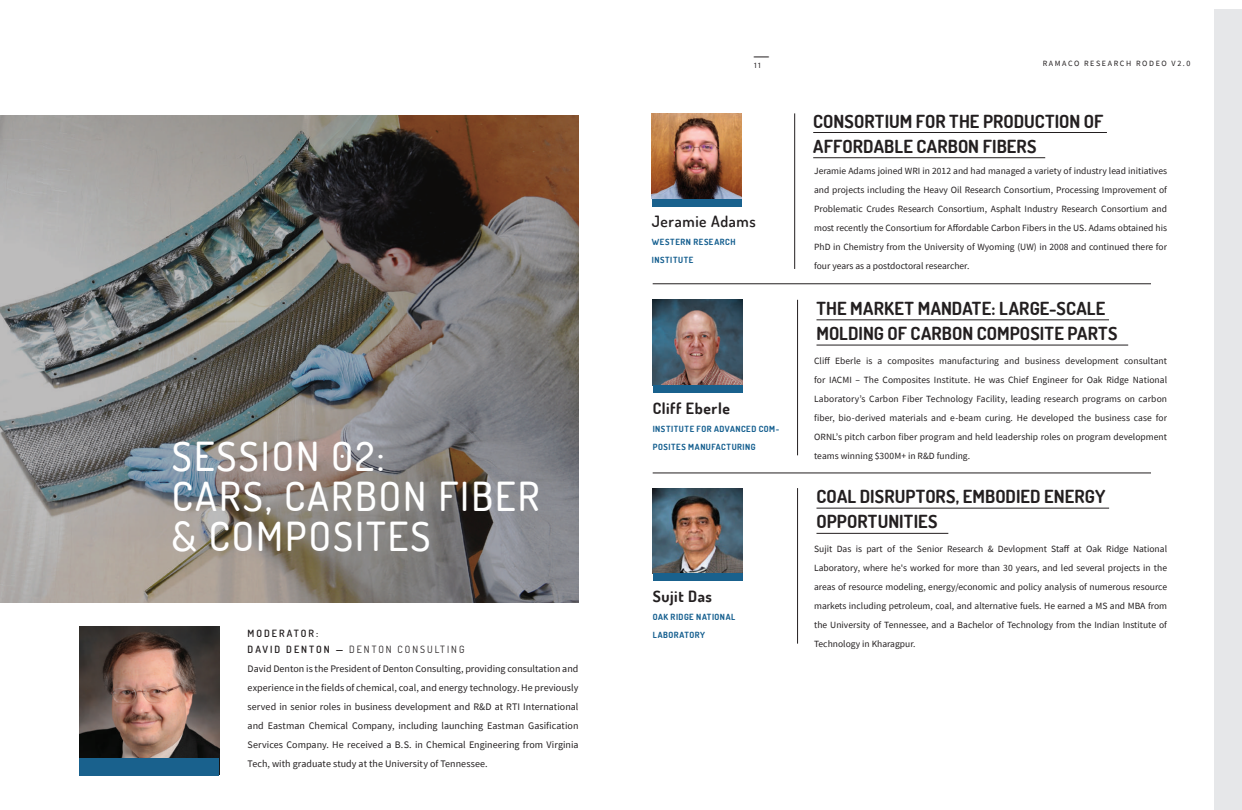
<style>
.page{position:relative;width:1242px;height:810px;background:#fff}
.page>*{position:absolute;margin:0;border:0;box-sizing:border-box;transform-origin:0 0}
.t1{font:500 40px/40px "Dosis";letter-spacing:.05em;color:#fff}
.t2{font:700 18px/25.2px "Dosis";letter-spacing:.01em;color:#231f20}
.t3{font:700 15.5px "Dosis";letter-spacing:.04em;color:#231f20}
.t4{font:600 15.5px "Dosis";letter-spacing:.035em;color:#231f20}
.t5{font:10px/19px "Source Sans Pro";letter-spacing:.005em;color:#231f20;text-align:justify}
.t6{font:600 10px/16px "Dosis";letter-spacing:.2em;color:#231f20}
.t7{font:9.5px/19px "Source Sans Pro";color:#231f20;text-align:justify}
.t8{font:700 8.5px/18px "Dosis";letter-spacing:.065em;color:#125d8e}
.t9{font:8px "Source Sans Pro";letter-spacing:.2em;color:#231f20}
.t10{font:8px "Myriad Pro";color:#231f20}
.s1{font-weight:400}
</style>
<div class="page">
<img style="left:0;top:115px;width:578px;height:487px">
<img style="left:80px;top:626px;width:139px;height:133px">
<div style="left:80px;top:759px;width:139px;height:17px;background:#19618d"></div>
<hr style="left:653px;top:284px;width:498px;height:1px;background:#231f20">
<hr style="left:797px;top:488px;width:1px;height:156px;background:#231f20">
<hr style="left:816px;top:508px;width:293px;height:1px;background:#231f20">
<hr style="left:816px;top:533px;width:132px;height:1px;background:#231f20">
<img style="left:653px;top:488px;width:89px;height:86px">
<div style="left:653px;top:574px;width:89px;height:7px;background:#19618d"></div>
<div style="left:1214px;top:9px;width:28px;height:801px;background:#e6e7e9"></div>
<hr style="left:795px;top:113px;width:1px;height:156px;background:#231f20">
<hr style="left:813px;top:132px;width:294px;height:1px;background:#231f20">
<hr style="left:813px;top:157px;width:232px;height:1px;background:#231f20">
<img style="left:652px;top:113px;width:90px;height:86px">
<div style="left:652px;top:199px;width:90px;height:8px;background:#19618d"></div>
<hr style="left:653px;top:473px;width:498px;height:1px;background:#231f20">
<hr style="left:797px;top:300px;width:1px;height:155px;background:#231f20">
<hr style="left:816px;top:319px;width:293px;height:1px;background:#231f20">
<hr style="left:816px;top:345px;width:312px;height:1px;background:#231f20">
<img style="left:653px;top:300px;width:89px;height:85px">
<div style="left:653px;top:385px;width:89px;height:8px;background:#19618d"></div>
<h1 class="t1" style="left:172px;top:435px;width:369px">SESSION 02:<br>CARS, CARBON FIBER &amp; COMPOSITES</h1>
<p class="t6" style="left:248px;top:625px;width:218px">MODERATOR:<br>DAVID DENTON — <span class="s1">DENTON CONSULTING</span></p>
<p class="t5" style="left:248px;top:659px;width:332px">David Denton is the President of Denton Consulting, providing consultation and experience in the fields of chemical, coal, and energy technology. He previously served in senior roles in business development and R&amp;D at RTI International and Eastman Chemical Company, including launching Eastman Gasification Services Company. He received a B.S. in Chemical Engineering from Virginia Tech, with graduate study at the University of Tennessee.</p>
<p class="t10" style="left:753px;top:60px;width:17px"><sup>—</sup>11</p>
<p class="t9" style="left:1043px;top:59px;width:149px">RAMACO RESEARCH RODEO V2.0</p>
<h3 class="t4" style="left:652px;top:212px;width:105px">Jeramie Adams</h3>
<p class="t8" style="left:652px;top:233px;width:85px">WESTERN RESEARCH<br>INSTITUTE</p>
<h3 class="t3" style="left:653px;top:398px;width:79px">Cliff Eberle</h3>
<p class="t8" style="left:653px;top:419px;width:128px">INSTITUTE FOR ADVANCED COM-<br>POSITES MANUFACTURING</p>
<h3 class="t3" style="left:653px;top:586px;width:61px">Sujit Das</h3>
<p class="t8" style="left:653px;top:608px;width:84px">OAK RIDGE NATIONAL<br>LABORATORY</p>
<h2 class="t2" style="left:813px;top:108px;width:292px">CONSORTIUM FOR THE PRODUCTION OF<br>AFFORDABLE CARBON FIBERS</h2>
<p class="t7" style="left:814px;top:162px;width:354px">Jeramie Adams joined WRI in 2012 and had managed a variety of industry lead initiatives and projects including the Heavy Oil Research Consortium, Processing Improvement of Problematic Crudes Research Consortium, Asphalt Industry Research Consortium and most recently the Consortium for Affordable Carbon Fibers in the US. Adams obtained his PhD in Chemistry from the University of Wyoming (UW) in 2008 and continued there for four years as a postdoctoral researcher.</p>
<h2 class="t2" style="left:816px;top:295px;width:302px">THE MARKET MANDATE: LARGE-SCALE<br>MOLDING OF CARBON COMPOSITE PARTS</h2>
<p class="t7" style="left:814px;top:351px;width:354px">Cliff Eberle is a composites manufacturing and business development consultant for IACMI – The Composites Institute. He was Chief Engineer for Oak Ridge National Laboratory’s Carbon Fiber Technology Facility, leading research programs on carbon fiber, bio-derived materials and e-beam curing. He developed the business case for ORNL’s pitch carbon fiber program and held leadership roles on program development teams winning $300M+ in R&amp;D funding.</p>
<h2 class="t2" style="left:816px;top:484px;width:291px">COAL DISRUPTORS, EMBODIED ENERGY<br>OPPORTUNITIES</h2>
<p class="t7" style="left:814px;top:539px;width:354px">Sujit Das is part of the Senior Research &amp; Devlopment Staff at Oak Ridge National Laboratory, where he's worked for more than 30 years, and led several projects in the areas of resource modeling, energy/economic and policy analysis of numerous resource markets including petroleum, coal, and alternative fuels. He earned a MS and MBA from the University of Tennessee, and a Bachelor of Technology from the Indian Institute of Technology in Kharagpur.</p>
</div>
